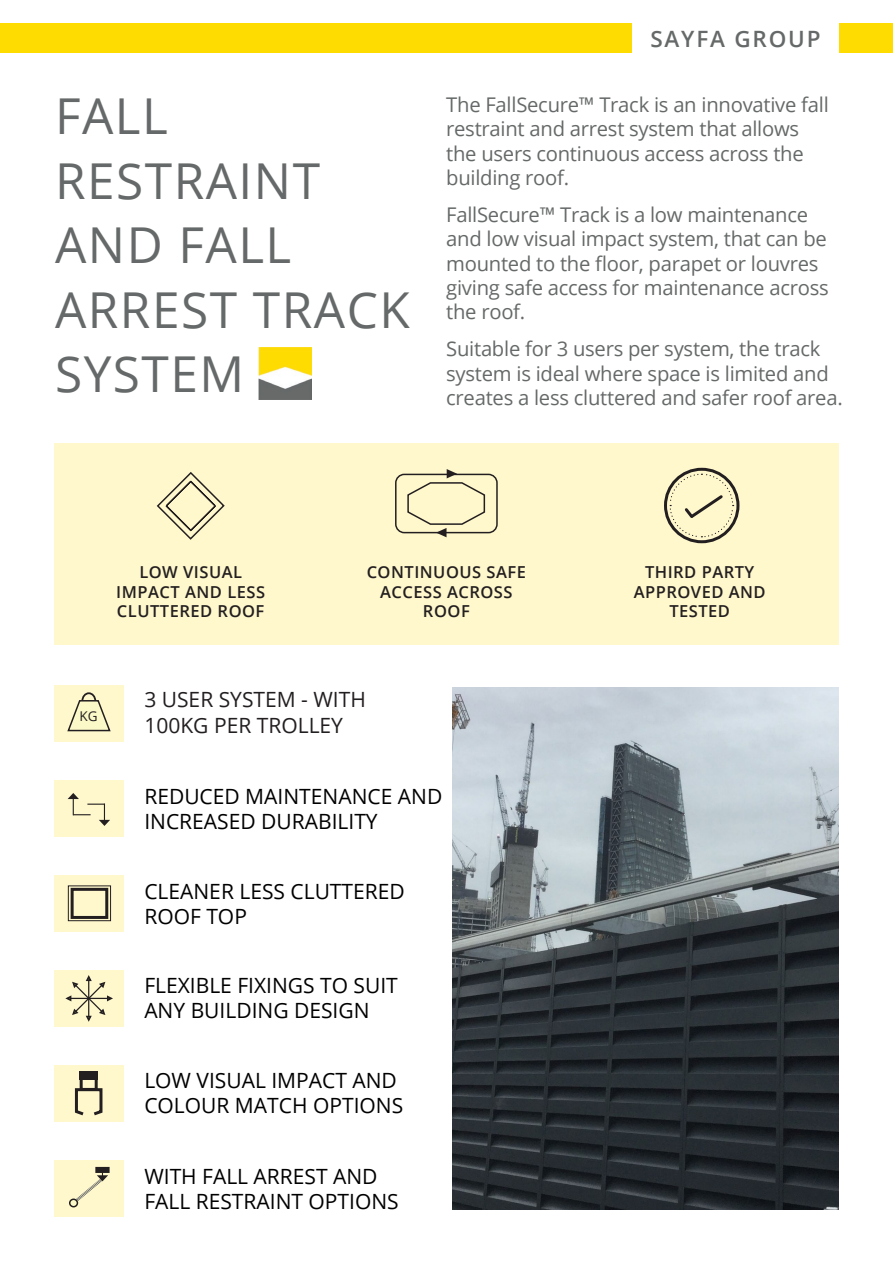
<style>
.page{position:relative;width:893px;height:1263px;background:#fff}
.page>*{position:absolute;margin:0;border:0;box-sizing:border-box;transform-origin:0 0}
.t1{font:49.5px/64.5px "Open Sans";letter-spacing:.03em;color:#666969}
.t2{font:600 22.5px "Open Sans";letter-spacing:.08em;color:#666969}
.t3{font:21px/25.2px "Open Sans";color:#000}
.t4{font:21px/25.2px "Open Sans";color:#231f20}
.t5{font:20.25px/24.3px "Open Sans";letter-spacing:-.015em;color:#666969}
.t6{font:600 16.5px/19.8px "Open Sans";letter-spacing:.03em;color:#231f20;text-align:center}
.t7{font:13.5px "Open Sans";color:#231f20}
</style>
<div class="page">
<div style="left:0;top:23px;width:893px;height:30px;background:#ffdc01"></div>
<div style="left:632px;top:22px;width:207px;height:32px;background:#fff"></div>
<div style="left:54px;top:685px;width:69px;height:56px;background:#fff8cd"></div>
<svg style="left:54px;top:875px;width:69px;height:56px;background:#fbf4ca"></svg>
<div style="left:54px;top:780px;width:69px;height:56px;background:#fff8cd"></div>
<div style="left:54px;top:1065px;width:69px;height:56px;background:#fff8cd"></div>
<div style="left:54px;top:970px;width:69px;height:56px;background:#fff8cd"></div>
<div style="left:54px;top:1160px;width:69px;height:56px;background:#fff8cd"></div>
<img style="left:258px;top:347px;width:53px;height:53px">
<div style="left:54px;top:443px;width:784px;height:202px;background:#fff8cd"></div>
<div style="left:664px;top:468px;width:75px;height:75px;border:3px solid #231f20;border-radius:50%"></div>
<svg style="left:669px;top:473px;width:65px;height:65px"></svg>
<div style="left:395px;top:474px;width:103px;height:59px;border:2px solid #231f20;border-radius:9px"></div>
<svg style="left:407px;top:469px;width:79px;height:68px"></svg>
<svg style="left:67px;top:977px;width:44px;height:43px"></svg>
<div style="left:80px;top:1071px;width:18px;height:9px;background:#231f20"></div>
<div style="left:80px;top:1077px;width:18px;height:14px;border:3px solid #231f20"></div>
<svg style="left:74px;top:1087px;width:29px;height:29px"></svg>
<svg style="left:68px;top:793px;width:42px;height:33px"></svg>
<div style="left:68px;top:885px;width:43px;height:36px;border:1px solid #231f20"></div>
<div style="left:71px;top:888px;width:37px;height:31px;border:3px solid #231f20"></div>
<div style="left:95px;top:1167px;width:15px;height:6px;border:4px solid #231f20"></div>
<svg style="left:76px;top:1169px;width:32px;height:34px"></svg>
<div style="left:70px;top:1199px;width:7px;height:8px;background:#fcf9c8;border-radius:50%"></div>
<div style="left:69px;top:1198px;width:9px;height:9px;border:2px solid #231f20;border-radius:50%"></div>
<div style="left:81px;top:692px;width:15px;height:17px;border:2px solid #231f20;border-radius:50%"></div>
<svg style="left:67px;top:699px;width:44px;height:33px"></svg>
<img style="left:453px;top:687px;width:386px;height:522px">
<svg style="left:156px;top:472px;width:69px;height:68px"></svg>
<p class="t1" style="left:55px;top:83px;width:356px">FALL<br>RESTRAINT<br>AND FALL<br>ARREST TRACK<br>SYSTEM</p>
<p class="t2" style="left:650px;top:23px;width:172px">SAYFA GROUP</p>
<p class="t5" style="left:446px;top:92px;width:384px">The FallSecure™ Track is an innovative fall restraint and arrest system that allows the users continuous access across the building roof.</p>
<p class="t5" style="left:446px;top:202px;width:384px">FallSecure™ Track is a low maintenance and low visual impact system, that can be mounted to the floor, parapet or louvres giving safe access for maintenance across the roof.</p>
<p class="t5" style="left:446px;top:336px;width:398px">Suitable for 3 users per system, the track system is ideal where space is limited and creates a less cluttered and safer roof area.</p>
<p class="t6" style="left:116px;top:562px;width:150px">LOW VISUAL<br>IMPACT AND LESS<br>CLUTTERED ROOF</p>
<p class="t6" style="left:367px;top:561px;width:161px">CONTINUOUS SAFE<br>ACCESS ACROSS<br>ROOF</p>
<p class="t6" style="left:645px;top:561px;width:111px">THIRD PARTY</p>
<p class="t6" style="left:634px;top:581px;width:133px">APPROVED AND</p>
<p class="t6" style="left:669px;top:601px;width:62px">TESTED</p>
<p class="t7" style="left:80px;top:707px;width:20px">KG</p>
<p class="t4" style="left:144px;top:687px;width:223px">3 USER SYSTEM - WITH<br>100KG PER TROLLEY</p>
<p class="t3" style="left:144px;top:783px;width:299px">REDUCED MAINTENANCE AND<br>INCREASED DURABILITY</p>
<p class="t3" style="left:144px;top:878px;width:262px">CLEANER LESS CLUTTERED<br>ROOF TOP</p>
<p class="t3" style="left:144px;top:972px;width:255px">FLEXIBLE FIXINGS TO SUIT<br>ANY BUILDING DESIGN</p>
<p class="t3" style="left:144px;top:1067px;width:260px">LOW VISUAL IMPACT AND<br>COLOUR MATCH OPTIONS</p>
<p class="t3" style="left:144px;top:1163px;width:256px">WITH FALL ARREST AND<br>FALL RESTRAINT OPTIONS</p>
</div>
